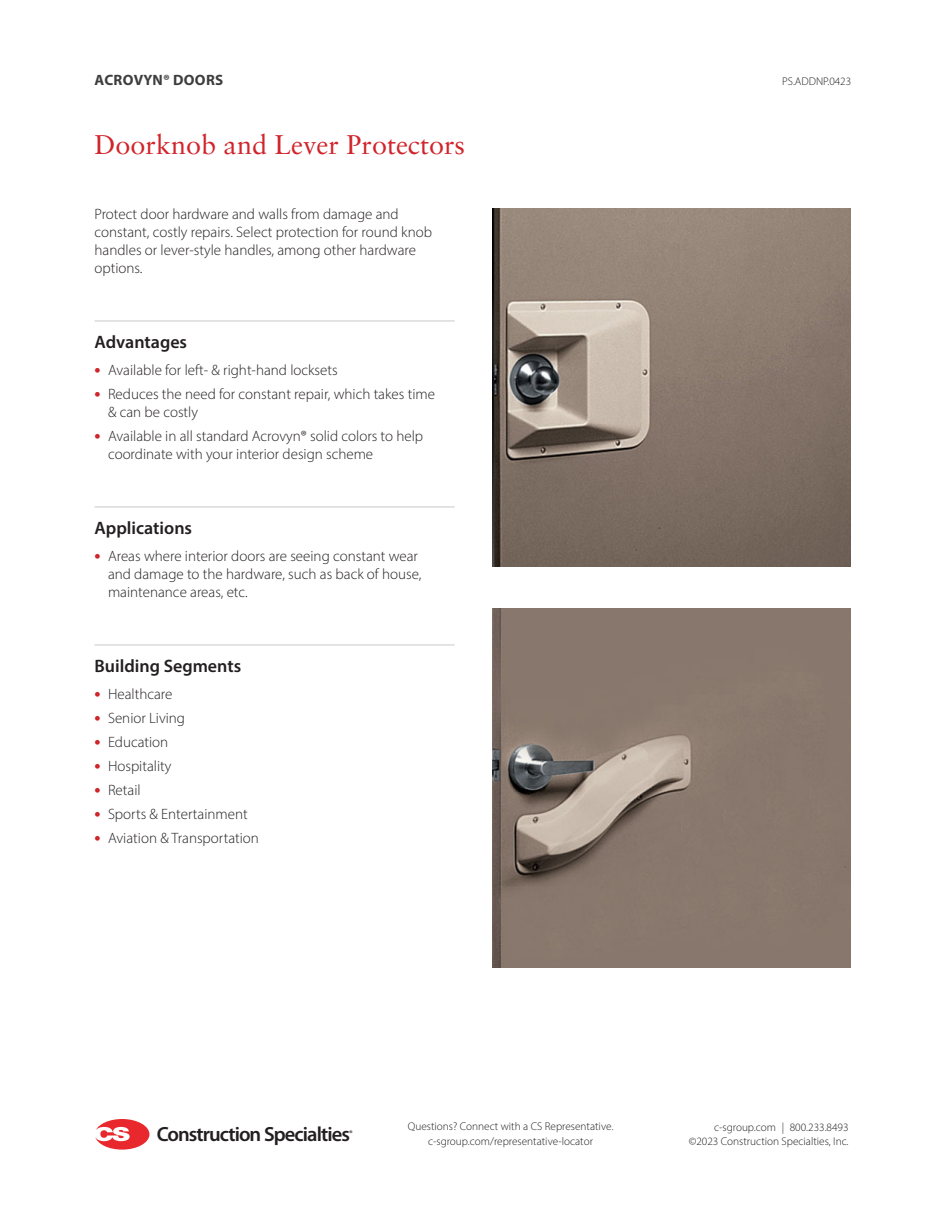
<style>
.page{position:relative;width:945px;height:1215px;background:#fff}
.page>*{position:absolute;margin:0;border:0;box-sizing:border-box;transform-origin:0 0}
.Product_Name{font:27px "Sabon LT Pro";color:#d1232a}
.t1{font:600 20.55px "Myriad Pro";letter-spacing:-.045em;color:#231f20}
.Bullet_List_Subhead{font:600 18px "Myriad Pro";color:#231f20}
.t2{font:300 15px/18px "Myriad Pro";color:#231f20}
.t3{font:700 15px "Myriad Pro";letter-spacing:.02em;color:#3e3e3f}
.t4{font:300 11.25px/14.2px "Myriad Pro";color:#231f20;text-align:center}
.t5{font:600 8.25px "Myriad Pro";color:#231f20}
.s1{font-weight:700;font-size:18px;color:#d1232a}
</style>
<div class="page">
<img style="left:492px;top:609px;width:358px;height:358px">
<img style="left:492px;top:208px;width:358px;height:358px">
<hr style="left:94px;top:321px;width:361px;height:1px;background:#c7c8ca">
<hr style="left:94px;top:507px;width:361px;height:1px;background:#c7c8ca">
<hr style="left:94px;top:645px;width:361px;height:1px;background:#c7c8ca">
<svg style="left:95px;top:1119px;width:54px;height:31px"></svg>
<p class="t3" style="left:95px;top:70px;width:130px">ACROVYN® DOORS</p>
<p class="Product_Name" style="left:94px;top:128px;width:372px">Doorknob and Lever Protectors</p>
<p class="t2" style="left:94px;top:205px;width:339px">Protect door hardware and walls from damage and constant, costly repairs. Select protection for round knob handles or lever-style handles, among other hardware options.</p>
<p class="Bullet_List_Subhead" style="left:94px;top:331px;width:94px">Advantages</p>
<p class="t2" style="left:94px;top:361px;width:245px"><span class="s1">•</span> Available for left- &amp; right-hand locksets</p>
<p class="t2" style="left:108px;top:385px;width:329px;text-indent:-14px"><span class="s1">•</span> Reduces the need for constant repair, which takes time &amp; can be costly</p>
<p class="t2" style="left:108px;top:427px;width:317px;text-indent:-14px"><span class="s1">•</span> Available in all standard Acrovyn® solid colors to help coordinate with your interior design scheme</p>
<p class="Bullet_List_Subhead" style="left:94px;top:517px;width:99px">Applications</p>
<p class="t2" style="left:108px;top:547px;width:315px;text-indent:-14px"><span class="s1">•</span> Areas where interior doors are seeing constant wear and damage to the hardware, such as back of house, maintenance areas, etc.</p>
<p class="Bullet_List_Subhead" style="left:94px;top:655px;width:148px">Building Segments</p>
<p class="t2" style="left:94px;top:685px;width:79px"><span class="s1">•</span> Healthcare</p>
<p class="t2" style="left:94px;top:709px;width:92px"><span class="s1">•</span> Senior Living</p>
<p class="t2" style="left:94px;top:733px;width:75px"><span class="s1">•</span> Education</p>
<p class="t2" style="left:94px;top:757px;width:79px"><span class="s1">•</span> Hospitality</p>
<p class="t2" style="left:94px;top:781px;width:48px"><span class="s1">•</span> Retail</p>
<p class="t2" style="left:94px;top:805px;width:155px"><span class="s1">•</span> Sports &amp; Entertainment</p>
<p class="t2" style="left:94px;top:829px;width:166px"><span class="s1">•</span> Aviation &amp; Transportation</p>
<p class="t4" style="left:782px;top:74px;width:71px">PS.ADDNP.0423</p>
<h2 class="t1" style="left:157px;top:1121px;width:195px">Construction Specialties</h2>
<p class="t5" style="left:349px;top:1128px;width:5px">®</p>
<p class="t4" style="left:408px;top:1119px;width:207px">Questions? Connect with a CS Representative. c-sgroup.com/representative-locator</p>
<p class="t4" style="left:689px;top:1120px;width:161px;text-align:right">c-sgroup.com | 800.233.8493 ©2023 Construction Specialties, Inc.</p>
</div>
